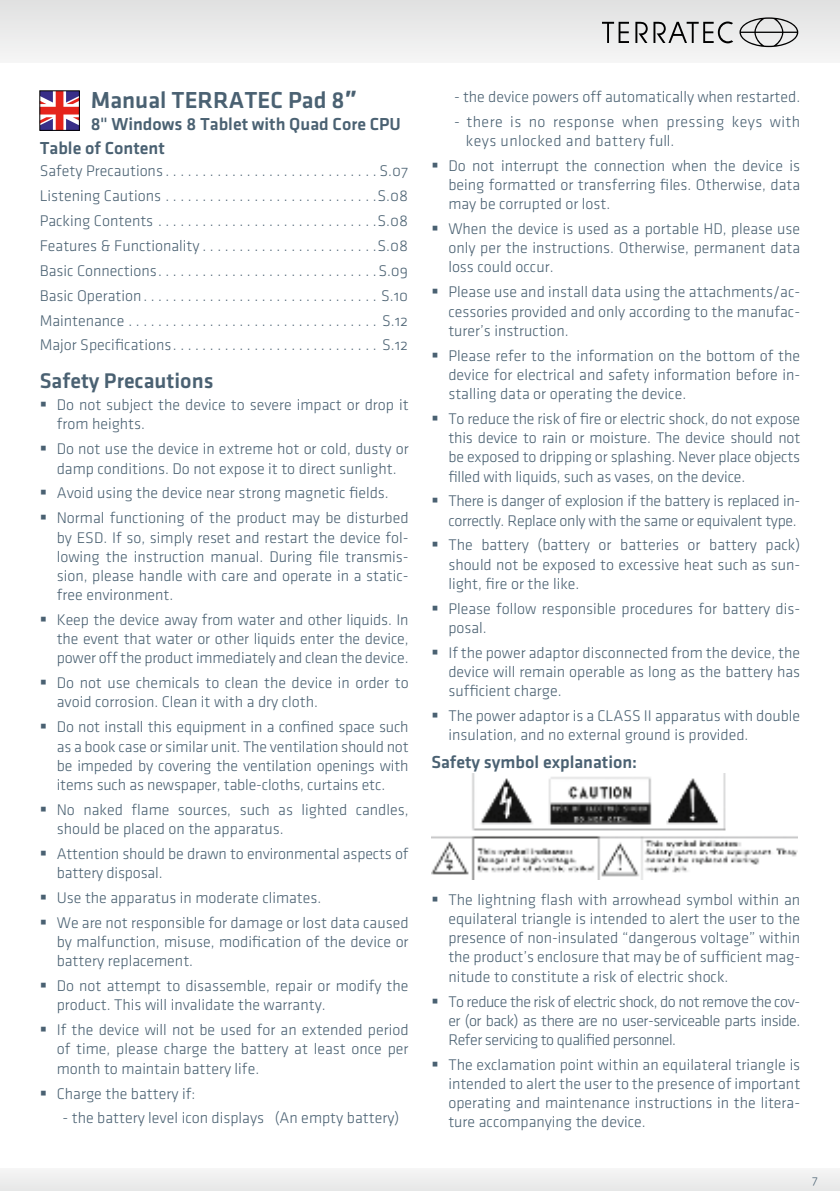
<style>
.page{position:relative;width:840px;height:1191px;background:#fff}
.page>*{position:absolute;margin:0;border:0;box-sizing:border-box;transform-origin:0 0}
.t1{font:500 24px "Klavika";color:#4a6172}
.t2{font:500 22px "Klavika";color:#4a6172}
.t3{font:500 18px/24.4px "Klavika";color:#4a6172}
.t4{font:16px/19.2px "Klavika Light OSF";color:#4a6172;text-align:justify}
.t5{font:16px/19.2px "Klavika Light OSF";letter-spacing:-.02em;color:#4a6172;text-align:right}
.t6{font:16px/19.2px "Klavika Light OSF";letter-spacing:.025em;color:#4a6172}
.t7{font:12.8px "Klavika Light OSF";color:#4a6172}
.s1{font-family:"Arial";font-weight:700}
</style>
<div class="page">
<div style="left:0;top:1px;width:839px;height:62px;background:#eaebeb"></div>
<div style="left:0;top:1168px;width:839px;height:23px;background:#eee"></div>
<svg style="left:602px;top:22px;width:26px;height:21px"></svg>
<svg style="left:635px;top:22px;width:12px;height:21px"></svg>
<svg style="left:653px;top:22px;width:79px;height:21px"></svg>
<svg style="left:739px;top:17px;width:58px;height:30px"></svg>
<svg style="left:42px;top:93px;width:35px;height:35px"></svg>
<img style="left:431px;top:773px;width:366px;height:107px">
<h1 class="t1" style="left:91px;top:91px;width:267px">Manual TERRATEC Pad 8<span class="s1">″</span></h1>
<p class="t3" style="left:40px;top:113px;width:362px;text-indent:51px">8" Windows 8 Tablet with Quad Core CPU<br>Table of Content</p>
<p class="t4" style="left:40px;top:159px;width:370px;line-height:24.8px">Safety Precautions .............................S.07<br>Listening Cautions .............................S.08<br>Packing Contents ..............................S.08<br>Features &amp; Functionality ........................S.08<br>Basic Connections ..............................S.09<br>Basic Operation ................................S.10<br>Maintenance .................................. S.12<br>Major Specifications ............................ S.12</p>
<h2 class="t2" style="left:40px;top:373px;width:175px">Safety Precautions</h2>
<p class="t4" style="left:57px;top:396px;width:353px;text-indent:-17px">▪ Do not subject the device to severe impact or drop it from heights.</p>
<p class="t4" style="left:40px;top:440px;width:370px;text-align:center">▪ Do not use the device in extreme hot or cold, dusty or damp conditions. Do not expose it to direct sunlight.</p>
<p class="t4" style="left:40px;top:484px;width:350px">▪ Avoid using the device near strong magnetic fields.</p>
<p class="t4" style="left:57px;top:509px;width:353px;text-indent:-17px">▪ Normal functioning of the product may be disturbed by ESD. If so, simply reset and restart the device fol&shy;lowing the instruction manual. During file transmis&shy;sion, please handle with care and operate in a static&shy;free environment.</p>
<p class="t4" style="left:57px;top:610px;width:353px;text-indent:-17px">▪ Keep the device away from water and other liquids. In the event that water or other liquids enter the device, power off the product immediately and clean the device.</p>
<p class="t4" style="left:57px;top:674px;width:353px;text-indent:-17px">▪ Do not use chemicals to clean the device in order to avoid corrosion. Clean it with a dry cloth.</p>
<p class="t4" style="left:57px;top:718px;width:353px;text-indent:-17px">▪ Do not install this equipment in a confined space such as a book case or similar unit. The ventilation should not be impeded by covering the ventilation openings with items such as newspaper, table-cloths, curtains etc.</p>
<p class="t4" style="left:57px;top:800px;width:353px;text-indent:-17px">▪ No naked flame sources, such as lighted candles, should be placed on the apparatus.</p>
<p class="t4" style="left:57px;top:844px;width:353px;text-indent:-17px">▪ Attention should be drawn to environmental aspects of battery disposal.</p>
<p class="t4" style="left:40px;top:888px;width:283px">▪ Use the apparatus in moderate climates.</p>
<p class="t4" style="left:57px;top:913px;width:353px;text-indent:-17px">▪ We are not responsible for damage or lost data caused by malfunction, misuse, modification of the device or battery replacement.</p>
<p class="t4" style="left:57px;top:977px;width:353px;text-indent:-17px">▪ Do not attempt to disassemble, repair or modify the product. This will invalidate the warranty.</p>
<p class="t4" style="left:57px;top:1021px;width:353px;text-indent:-17px">▪ If the device will not be used for an extended period of time, please charge the battery at least once per month to maintain battery life.</p>
<p class="t4" style="left:40px;top:1084px;width:157px">▪ Charge the battery if:</p>
<p class="t4" style="left:62px;top:1109px;width:338px">- the battery level icon displays (An empty battery)</p>
<p class="t4" style="left:454px;top:87px;width:347px">- the device powers off automatically when restarted.</p>
<p class="t6" style="left:465px;top:112px;width:336px;text-indent:-12px">- there is no response when pressing keys with keys unlocked and battery full.</p>
<p class="t4" style="left:448px;top:156px;width:353px;text-indent:-17px">▪ Do not interrupt the connection when the device is being formatted or transferring files. Otherwise, data may be corrupted or lost.</p>
<p class="t4" style="left:448px;top:220px;width:353px;text-indent:-17px">▪ When the device is used as a portable HD, please use only per the instructions. Otherwise, permanent data loss could occur.</p>
<p class="t4" style="left:448px;top:283px;width:353px;text-indent:-17px">▪ Please use and install data using the attachments/ac&shy;cessories provided and only according to the manufac&shy;turer’s instruction.</p>
<p class="t4" style="left:448px;top:346px;width:353px;text-indent:-17px">▪ Please refer to the information on the bottom of the device for electrical and safety information before in&shy;stalling data or operating the device.</p>
<p class="t4" style="left:448px;top:409px;width:353px;text-indent:-17px">▪ To reduce the risk of fire or electric shock, do not expose this device to rain or moisture. The device should not be exposed to dripping or splashing. Never place objects filled with liquids, such as vases, on the device.</p>
<p class="t5" style="left:431px;top:492px;width:370px">▪ There is danger of explosion if the battery is replaced in&shy;correctly. Replace only with the same or equivalent type.</p>
<p class="t4" style="left:448px;top:536px;width:353px;text-indent:-17px">▪ The battery (battery or batteries or battery pack) should not be exposed to excessive heat such as sun&shy;light, fire or the like.</p>
<p class="t4" style="left:448px;top:599px;width:353px;text-indent:-17px">▪ Please follow responsible procedures for battery dis&shy;posal.</p>
<p class="t4" style="left:448px;top:643px;width:353px;text-indent:-17px">▪ If the power adaptor disconnected from the device, the device will remain operable as long as the battery has sufficient charge.</p>
<p class="t4" style="left:448px;top:707px;width:353px;text-indent:-17px">▪ The power adaptor is a CLASS II apparatus with double insulation, and no external ground is provided.</p>
<p class="t3" style="left:431px;top:751px;width:207px">Safety symbol explanation:</p>
<p class="t4" style="left:448px;top:890px;width:353px;text-indent:-17px">▪ The lightning flash with arrowhead symbol within an equilateral triangle is intended to alert the user to the presence of non-insulated “dangerous voltage” within the product’s enclosure that may be of sufficient mag&shy;nitude to constitute a risk of electric shock.</p>
<p class="t4" style="left:448px;top:992px;width:353px;text-indent:-17px">▪ To reduce the risk of electric shock, do not remove the cov&shy;er (or back) as there are no user-serviceable parts inside.<br>Refer servicing to qualified personnel.</p>
<p class="t4" style="left:448px;top:1055px;width:353px;text-indent:-17px">▪ The exclamation point within an equilateral triangle is intended to alert the user to the presence of important operating and maintenance instructions in the litera&shy;ture accompanying the device.</p>
<p class="t7" style="left:811px;top:1173px;width:7px">7</p>
</div>
